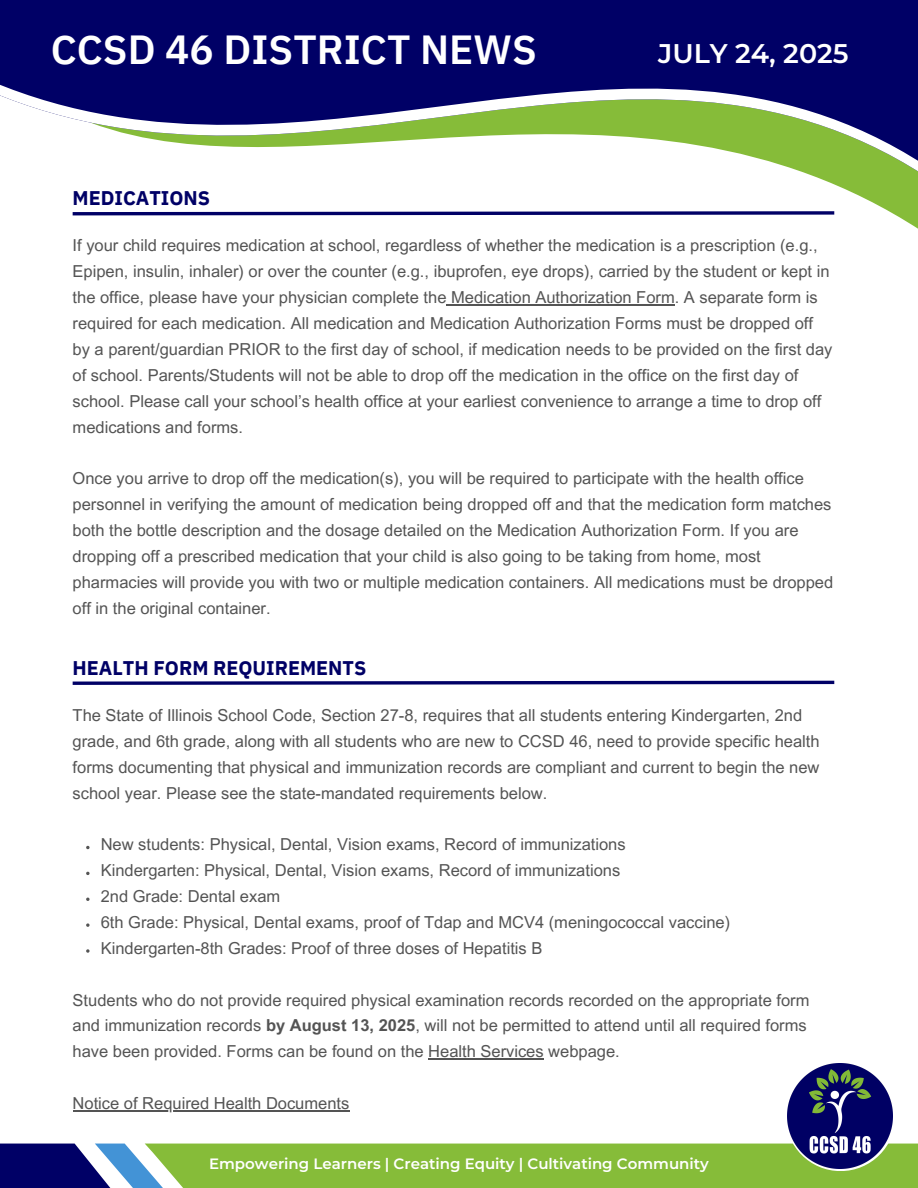
<style>
.page{position:relative;width:918px;height:1188px;background:#fff}
.page>*{position:absolute;margin:0;border:0;box-sizing:border-box;transform-origin:0 0}
.t1{font:600 40.5px "IBM Plex Sans Thai";color:#fff}
.t2{font:600 27px "Montserrat";color:#fff}
.t3{font:700 19.8px "IBM Plex Sans Thai";color:#006}
.t4{font:16.5px/25.8px "Arial MT Pro";color:#545454}
.t5{font:600 15px "Montserrat";color:#fff}
.s1{font-weight:700}
</style>
<div class="page">
<svg style="left:0;top:78px;width:918px;height:151px"></svg>
<div style="left:0;top:0;width:918px;height:78px;background:#006"></div>
<svg style="left:0;top:1144px;width:918px;height:44px;background:#7ba94d"></svg>
<svg style="left:69px;top:210px;width:769px;height:7px"></svg>
<img style="left:788px;top:1064px;width:105px;height:105px">
<hr style="left:447px;top:304px;width:228px;height:1px;background:#545454">
<svg style="left:72px;top:680px;width:763px;height:5px;background:#525297"></svg>
<svg style="left:86px;top:846px;width:4px;height:3px"></svg>
<svg style="left:86px;top:872px;width:4px;height:3px"></svg>
<svg style="left:86px;top:898px;width:4px;height:3px"></svg>
<svg style="left:86px;top:923px;width:4px;height:4px"></svg>
<svg style="left:86px;top:949px;width:4px;height:4px"></svg>
<hr style="left:428px;top:1058px;width:116px;height:2px;background:#545454">
<hr style="left:73px;top:1110px;width:276px;height:1px;background:#545454">
<h1 class="t1" style="left:51px;top:27px;width:488px">CCSD 46 DISTRICT NEWS</h1>
<h2 class="t2" style="left:658px;top:37px;width:192px">JULY 24, 2025</h2>
<p class="t3" style="left:73px;top:187px;width:139px">MEDICATIONS</p>
<p class="t4" style="left:73px;top:235px;width:761px">If your child requires medication at school, regardless of whether the medication is a prescription (e.g., Epipen, insulin, inhaler) or over the counter (e.g., ibuprofen, eye drops), carried by the student or kept in the office, please have your physician complete the Medication Authorization Form. A separate form is required for each medication. All medication and Medication Authorization Forms must be dropped off by a parent/guardian PRIOR to the first day of school, if medication needs to be provided on the first day of school. Parents/Students will not be able to drop off the medication in the office on the first day of school. Please call your school’s health office at your earliest convenience to arrange a time to drop off medications and forms.</p>
<p class="t4" style="left:73px;top:468px;width:762px">Once you arrive to drop off the medication(s), you will be required to participate with the health office personnel in verifying the amount of medication being dropped off and that the medication form matches both the bottle description and the dosage detailed on the Medication Authorization Form. If you are dropping off a prescribed medication that your child is also going to be taking from home, most pharmacies will provide you with two or multiple medication containers. All medications must be dropped off in the original container.</p>
<p class="t3" style="left:73px;top:656px;width:295px">HEALTH FORM REQUIREMENTS</p>
<p class="t4" style="left:73px;top:704px;width:748px">The State of Illinois School Code, Section 27-8, requires that all students entering Kindergarten, 2nd grade, and 6th grade, along with all students who are new to CCSD 46, need to provide specific health forms documenting that physical and immunization records are compliant and current to begin the new school year. Please see the state-mandated requirements below.</p>
<p class="t4" style="left:101px;top:834px;width:631px">New students: Physical, Dental, Vision exams, Record of immunizations<br>Kindergarten: Physical, Dental, Vision exams, Record of immunizations<br>2nd Grade: Dental exam<br>6th Grade: Physical, Dental exams, proof of Tdap and MCV4 (meningococcal vaccine)<br>Kindergarten-8th Grades: Proof of three doses of Hepatitis B</p>
<p class="t4" style="left:73px;top:989px;width:738px">Students who do not provide required physical examination records recorded on the appropriate form and immunization records <span class="s1">by August 13, 2025</span>, will not be permitted to attend until all required forms have been provided. Forms can be found on the Health Services webpage.</p>
<p class="t4" style="left:73px;top:1092px;width:278px">Notice of Required Health Documents</p>
<p class="t5" style="left:209px;top:1155px;width:501px">Empowering Learners | Creating Equity | Cultivating Community</p>
</div>
